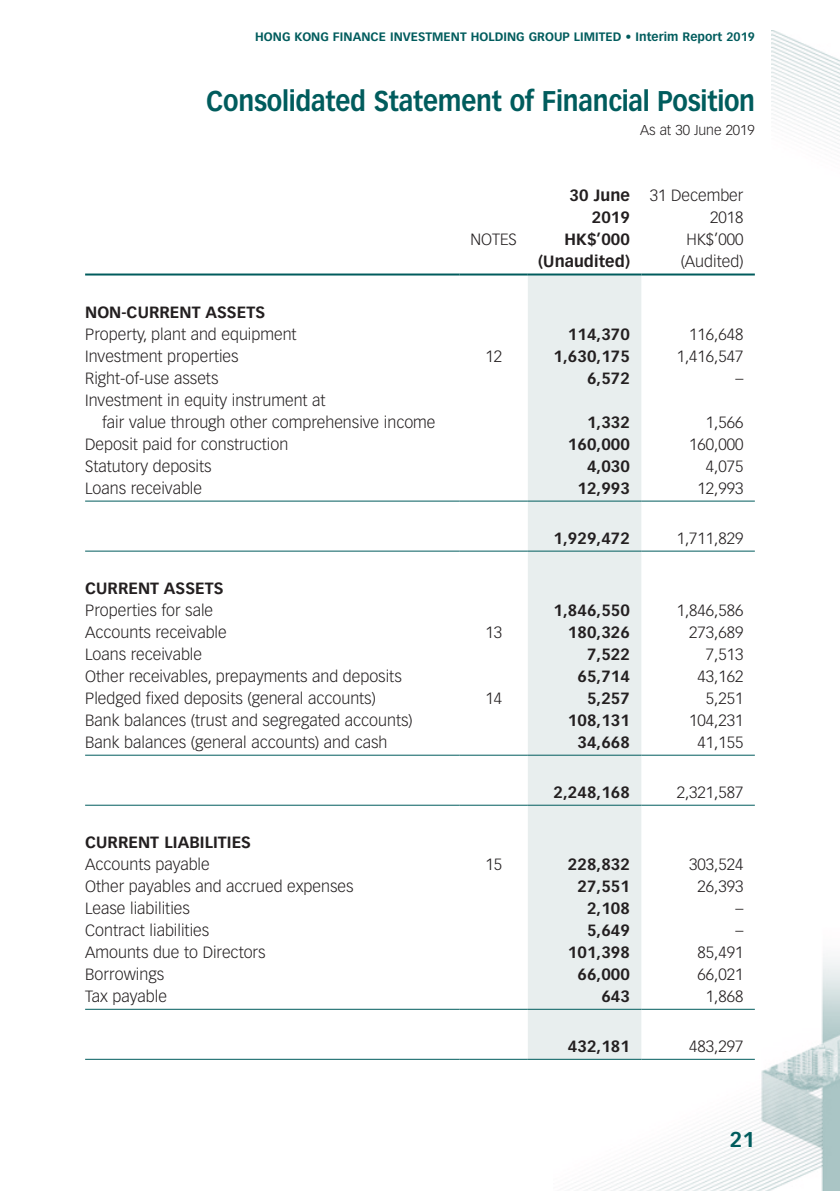
<style>
.page{position:relative;width:840px;height:1191px;background:#fff}
.page>*{position:absolute;margin:0;border:0;box-sizing:border-box;transform-origin:0 0}
.Body_Text{font:700 28px "Vectora LT Std";letter-spacing:-.01em;color:#005c5d;scale:.9 1}
.t1{font:700 21px "Vectora LT Std";color:#005c5d}
.Body_Text-2{font:300 16px/22px "Vectora LT Std";color:#231f20}
.Body_Text-3{font:700 16px "Vectora LT Std";letter-spacing:.005em;color:#231f20}
.Body_Text-4{font:300 14px "Vectora LT Std";color:#231f20}
.t2{font:700 12px "Vectora LT Std";letter-spacing:.005em;color:#005c5d}
</style>
<div class="page">
<img style="left:771px;top:31px;width:68px;height:118px">
<img style="left:821px;top:957px;width:18px;height:234px">
<img style="left:553px;top:1044px;width:268px;height:147px">
<div style="left:527px;top:275px;width:114px;height:783px;background:#e8eeee"></div>
<hr style="left:85px;top:273px;width:374px;height:2px;background:#005c5d">
<hr style="left:459px;top:273px;width:68px;height:2px;background:#005c5d">
<hr style="left:527px;top:273px;width:114px;height:2px;background:#005c5d">
<hr style="left:641px;top:273px;width:113px;height:2px;background:#005c5d">
<hr style="left:85px;top:500px;width:374px;height:1px;background:#005c5d">
<hr style="left:459px;top:500px;width:68px;height:1px;background:#005c5d">
<hr style="left:527px;top:500px;width:114px;height:1px;background:#005c5d">
<hr style="left:641px;top:500px;width:113px;height:1px;background:#005c5d">
<hr style="left:85px;top:550px;width:374px;height:1px;background:#005c5d">
<hr style="left:459px;top:550px;width:68px;height:1px;background:#005c5d">
<hr style="left:527px;top:550px;width:114px;height:1px;background:#005c5d">
<hr style="left:641px;top:550px;width:113px;height:1px;background:#005c5d">
<hr style="left:85px;top:754px;width:374px;height:1px;background:#005c5d">
<hr style="left:459px;top:754px;width:68px;height:1px;background:#005c5d">
<hr style="left:527px;top:754px;width:114px;height:1px;background:#005c5d">
<hr style="left:641px;top:754px;width:113px;height:1px;background:#005c5d">
<hr style="left:85px;top:804px;width:374px;height:1px;background:#005c5d">
<hr style="left:459px;top:804px;width:68px;height:1px;background:#005c5d">
<hr style="left:527px;top:804px;width:114px;height:1px;background:#005c5d">
<hr style="left:641px;top:804px;width:113px;height:1px;background:#005c5d">
<hr style="left:85px;top:1008px;width:374px;height:1px;background:#005c5d">
<hr style="left:459px;top:1008px;width:68px;height:1px;background:#005c5d">
<hr style="left:527px;top:1008px;width:114px;height:1px;background:#005c5d">
<hr style="left:641px;top:1008px;width:113px;height:1px;background:#005c5d">
<hr style="left:85px;top:1058px;width:374px;height:1px;background:#005c5d">
<hr style="left:459px;top:1058px;width:68px;height:1px;background:#005c5d">
<hr style="left:527px;top:1058px;width:114px;height:1px;background:#005c5d">
<hr style="left:641px;top:1058px;width:113px;height:1px;background:#005c5d">
<p class="t2" style="left:255px;top:30px;width:501px">HONG KONG FINANCE INVESTMENT HOLDING GROUP LIMITED • Interim Report 2019</p>
<p class="Body_Text" style="left:206px;top:84px;width:611px">Consolidated Statement of Financial Position</p>
<p class="Body_Text-4" style="left:639px;top:122px;width:116px">As at 30 June 2019</p>
<p class="Body_Text-3" style="left:569px;top:186px;width:62px">30 June</p>
<p class="Body_Text-2" style="left:649px;top:185px;width:95px">31 December</p>
<p class="Body_Text-3" style="left:591px;top:208px;width:40px">2019</p>
<p class="Body_Text-2" style="left:709px;top:207px;width:35px">2018</p>
<p class="Body_Text-2" style="left:470px;top:229px;width:48px">NOTES</p>
<p class="Body_Text-3" style="left:564px;top:230px;width:67px">HK$’000</p>
<p class="Body_Text-2" style="left:686px;top:229px;width:58px">HK$’000</p>
<p class="Body_Text-3" style="left:538px;top:252px;width:93px">(Unaudited)</p>
<p class="Body_Text-2" style="left:680px;top:251px;width:64px">(Audited)</p>
<p class="Body_Text-3" style="left:85px;top:302px;width:181px">NON-CURRENT ASSETS</p>
<p class="Body_Text-2" style="left:85px;top:323px;width:213px">Property, plant and equipment</p>
<p class="Body_Text-3" style="left:567px;top:324px;width:64px">114,370</p>
<p class="Body_Text-2" style="left:689px;top:323px;width:56px">116,648</p>
<p class="Body_Text-2" style="left:85px;top:345px;width:155px">Investment properties</p>
<p class="Body_Text-2" style="left:485px;top:345px;width:18px">12</p>
<p class="Body_Text-3" style="left:553px;top:346px;width:78px">1,630,175</p>
<p class="Body_Text-2" style="left:676px;top:345px;width:68px">1,416,547</p>
<p class="Body_Text-2" style="left:85px;top:367px;width:135px">Right-of-use assets</p>
<p class="Body_Text-3" style="left:586px;top:368px;width:44px">6,572</p>
<p class="Body_Text-2" style="left:735px;top:367px;width:9px">–</p>
<p class="Body_Text-2" style="left:102px;top:389px;width:335px;text-indent:-17px">Investment in equity instrument at<br>fair value through other comprehensive income</p>
<p class="Body_Text-3" style="left:586px;top:412px;width:44px">1,332</p>
<p class="Body_Text-2" style="left:705px;top:411px;width:39px">1,566</p>
<p class="Body_Text-2" style="left:85px;top:433px;width:204px">Deposit paid for construction</p>
<p class="Body_Text-3" style="left:567px;top:434px;width:64px">160,000</p>
<p class="Body_Text-2" style="left:689px;top:433px;width:56px">160,000</p>
<p class="Body_Text-2" style="left:85px;top:455px;width:128px">Statutory deposits</p>
<p class="Body_Text-3" style="left:586px;top:456px;width:44px">4,030</p>
<p class="Body_Text-2" style="left:705px;top:455px;width:39px">4,075</p>
<p class="Body_Text-2" style="left:85px;top:477px;width:118px">Loans receivable</p>
<p class="Body_Text-3" style="left:577px;top:478px;width:54px">12,993</p>
<p class="Body_Text-2" style="left:697px;top:477px;width:47px">12,993</p>
<p class="Body_Text-3" style="left:553px;top:528px;width:78px">1,929,472</p>
<p class="Body_Text-2" style="left:676px;top:527px;width:68px">1,711,829</p>
<p class="Body_Text-3" style="left:85px;top:578px;width:140px">CURRENT ASSETS</p>
<p class="Body_Text-2" style="left:85px;top:599px;width:129px">Properties for sale</p>
<p class="Body_Text-3" style="left:553px;top:600px;width:78px">1,846,550</p>
<p class="Body_Text-2" style="left:676px;top:599px;width:68px">1,846,586</p>
<p class="Body_Text-2" style="left:85px;top:621px;width:143px">Accounts receivable</p>
<p class="Body_Text-2" style="left:485px;top:621px;width:18px">13</p>
<p class="Body_Text-3" style="left:567px;top:622px;width:64px">180,326</p>
<p class="Body_Text-2" style="left:689px;top:621px;width:56px">273,689</p>
<p class="Body_Text-2" style="left:85px;top:643px;width:118px">Loans receivable</p>
<p class="Body_Text-3" style="left:586px;top:644px;width:44px">7,522</p>
<p class="Body_Text-2" style="left:705px;top:643px;width:39px">7,513</p>
<p class="Body_Text-2" style="left:85px;top:665px;width:318px">Other receivables, prepayments and deposits</p>
<p class="Body_Text-3" style="left:577px;top:666px;width:54px">65,714</p>
<p class="Body_Text-2" style="left:697px;top:665px;width:47px">43,162</p>
<p class="Body_Text-2" style="left:85px;top:687px;width:292px">Pledged fixed deposits (general accounts)</p>
<p class="Body_Text-2" style="left:485px;top:687px;width:18px">14</p>
<p class="Body_Text-3" style="left:586px;top:688px;width:44px">5,257</p>
<p class="Body_Text-2" style="left:705px;top:687px;width:39px">5,251</p>
<p class="Body_Text-2" style="left:85px;top:709px;width:329px">Bank balances (trust and segregated accounts)</p>
<p class="Body_Text-3" style="left:567px;top:710px;width:64px">108,131</p>
<p class="Body_Text-2" style="left:689px;top:709px;width:56px">104,231</p>
<p class="Body_Text-2" style="left:85px;top:731px;width:303px">Bank balances (general accounts) and cash</p>
<p class="Body_Text-3" style="left:577px;top:732px;width:54px">34,668</p>
<p class="Body_Text-2" style="left:697px;top:731px;width:47px">41,155</p>
<p class="Body_Text-3" style="left:553px;top:782px;width:78px">2,248,168</p>
<p class="Body_Text-2" style="left:676px;top:781px;width:68px">2,321,587</p>
<p class="Body_Text-3" style="left:85px;top:832px;width:167px">CURRENT LIABILITIES</p>
<p class="Body_Text-2" style="left:85px;top:853px;width:126px">Accounts payable</p>
<p class="Body_Text-2" style="left:485px;top:853px;width:18px">15</p>
<p class="Body_Text-3" style="left:567px;top:854px;width:64px">228,832</p>
<p class="Body_Text-2" style="left:689px;top:853px;width:56px">303,524</p>
<p class="Body_Text-2" style="left:85px;top:875px;width:270px">Other payables and accrued expenses</p>
<p class="Body_Text-3" style="left:577px;top:876px;width:54px">27,551</p>
<p class="Body_Text-2" style="left:697px;top:875px;width:47px">26,393</p>
<p class="Body_Text-2" style="left:85px;top:897px;width:106px">Lease liabilities</p>
<p class="Body_Text-3" style="left:586px;top:898px;width:44px">2,108</p>
<p class="Body_Text-2" style="left:735px;top:897px;width:9px">–</p>
<p class="Body_Text-2" style="left:85px;top:919px;width:126px">Contract liabilities</p>
<p class="Body_Text-3" style="left:586px;top:920px;width:44px">5,649</p>
<p class="Body_Text-2" style="left:735px;top:919px;width:9px">–</p>
<p class="Body_Text-2" style="left:85px;top:941px;width:182px">Amounts due to Directors</p>
<p class="Body_Text-3" style="left:567px;top:942px;width:64px">101,398</p>
<p class="Body_Text-2" style="left:697px;top:941px;width:47px">85,491</p>
<p class="Body_Text-2" style="left:85px;top:963px;width:80px">Borrowings</p>
<p class="Body_Text-3" style="left:577px;top:964px;width:54px">66,000</p>
<p class="Body_Text-2" style="left:697px;top:963px;width:47px">66,021</p>
<p class="Body_Text-2" style="left:85px;top:985px;width:83px">Tax payable</p>
<p class="Body_Text-3" style="left:601px;top:986px;width:30px">643</p>
<p class="Body_Text-2" style="left:705px;top:985px;width:39px">1,868</p>
<p class="Body_Text-3" style="left:567px;top:1036px;width:64px">432,181</p>
<p class="Body_Text-2" style="left:689px;top:1035px;width:56px">483,297</p>
<p class="t1" style="left:729px;top:1127px;width:26px">21</p>
</div>
